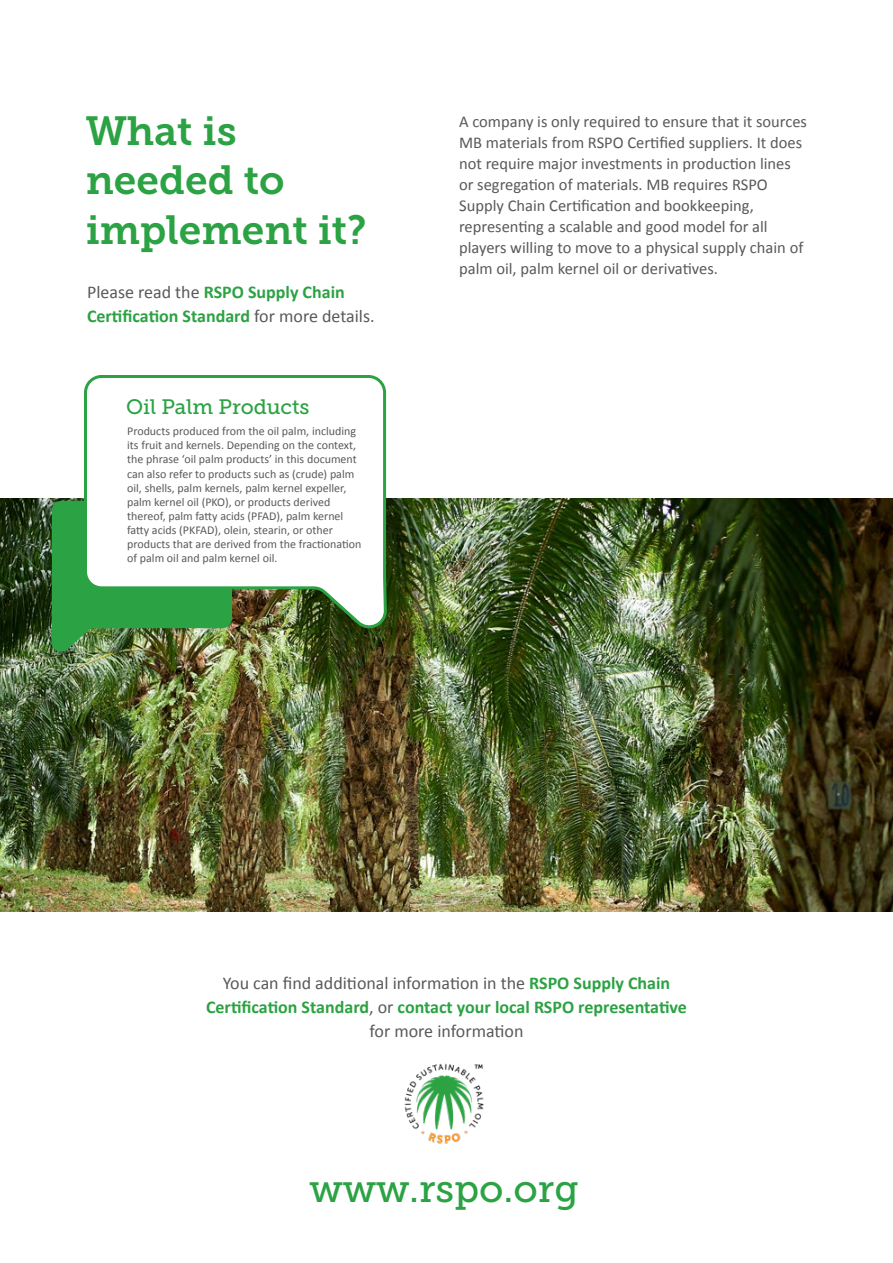
<style>
.page{position:relative;width:893px;height:1263px;background:#fff}
.page>*{position:absolute;margin:0;border:0;box-sizing:border-box;transform-origin:0 0}
.t1{font:40.5px/49.5px "Museo Slab 700";color:#2ba243}
.t2{font:39px "Museo Slab 500";color:#2ba243}
.t3{font:20.85px "Museo Slab 500";color:#2ba243}
.t4{font:18px/24px "Calibri";color:#58595b;text-align:center}
.t5{font:700 18px/24px "Calibri";color:#2ca243}
.t6{font:16.5px/21px "Calibri";color:#58595b}
.t7{font:12px/14.1px "Calibri";color:#58595b}
.s1{font-weight:400;color:#59595c}
.s2{font-weight:700;color:#2ca243}
.s3{font-weight:700;color:#2ba243}
</style>
<div class="page">
<img style="left:404px;top:1063px;width:80px;height:81px">
<img style="left:0;top:499px;width:893px;height:413px">
<img style="left:51px;top:501px;width:181px;height:154px">
<svg style="left:83px;top:375px;width:305px;height:261px"></svg>
<h1 class="t1" style="left:86px;top:106px;width:283px">What is needed to implement it?</h1>
<h3 class="t5" style="left:87px;top:280px;width:289px"><span class="s1">Please read the</span> RSPO Supply Chain<br>Certification Standard <span class="s1">for more details.</span></h3>
<h3 class="t3" style="left:126px;top:395px;width:185px">Oil Palm Products</h3>
<p class="t7" style="left:127px;top:424px;width:236px">Products produced from the oil palm, including its fruit and kernels. Depending on the context, the phrase ‘oil palm products’ in this document can also refer to products such as (crude) palm oil, shells, palm kernels, palm kernel expeller, palm kernel oil (PKO), or products derived thereof, palm fatty acids (PFAD), palm kernel fatty acids (PKFAD), olein, stearin, or other products that are derived from the fractionation of palm oil and palm kernel oil.</p>
<p class="t6" style="left:459px;top:111px;width:349px">A company is only required to ensure that it sources MB materials from RSPO Certified suppliers. It does not require major investments in production lines or segregation of materials. MB requires RSPO Supply Chain Certification and bookkeeping, representing a scalable and good model for all players willing to move to a physical supply chain of palm oil, palm kernel oil or derivatives.</p>
<h3 class="t4" style="left:206px;top:971px;width:482px">You can find additional information in the <span class="s2">RSPO Supply Chain<br>Certification Standard</span>, or <span class="s3">contact your local RSPO representative </span>for more information</h3>
<h2 class="t2" style="left:309px;top:1167px;width:271px">www.rspo.org</h2>
</div>
